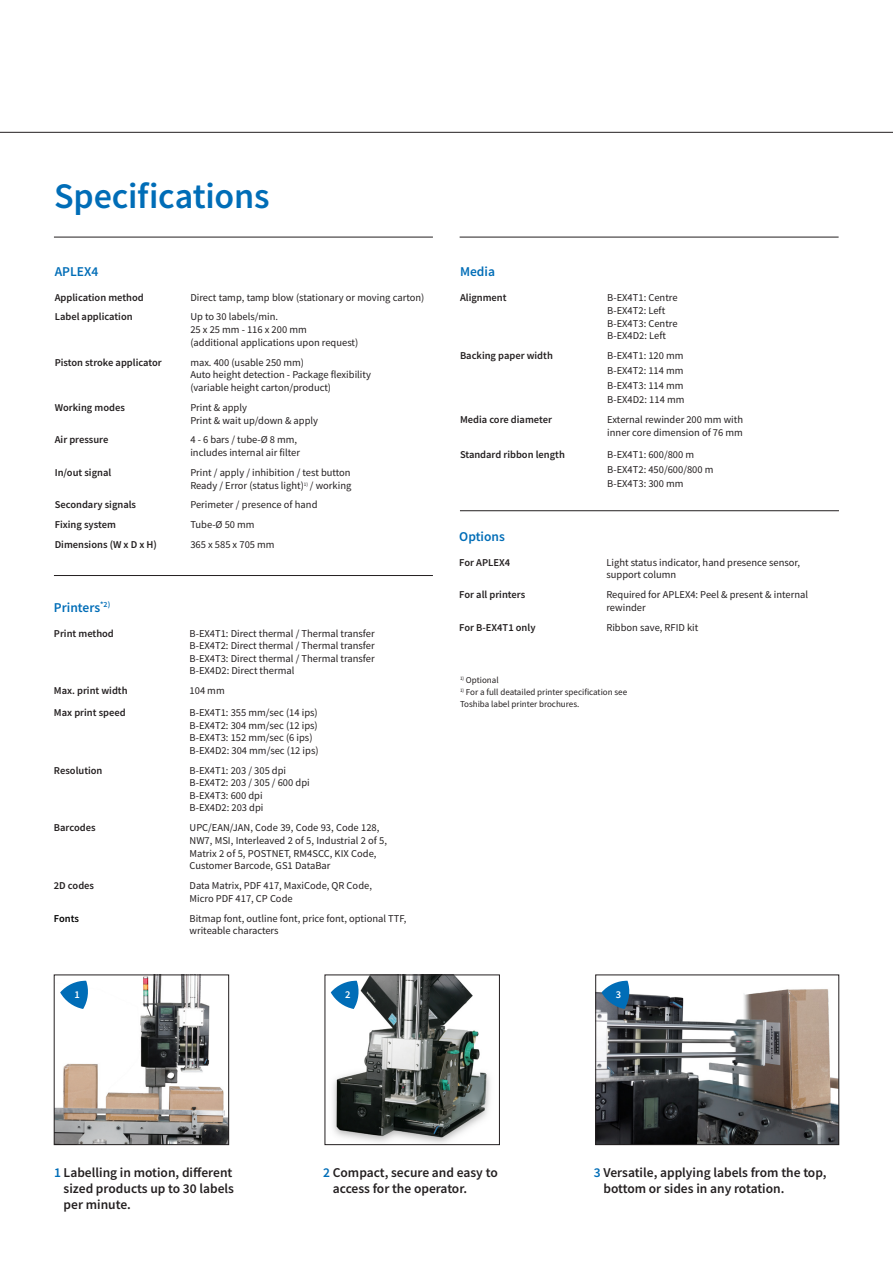
<style>
.page{position:relative;width:893px;height:1263px;background:#fff}
.page>*{position:absolute;margin:0;border:0;box-sizing:border-box;transform-origin:0 0}
.Section_title_gradie{font:500 36px "Toshiba Sans";letter-spacing:-.005em;color:#006db7}
.t1{font:500 13.5px/16.2px "Toshiba Sans";color:#231f20}
.Table_section_tiltes{font:500 13.5px "Toshiba Sans";color:#006db7}
.Table_text_Bold{font:10.5px/12.6px "Toshiba Sans";color:#231f20}
.Table_text_Bold-2{font:500 10.5px "Toshiba Sans";color:#231f20}
.Table_text_Roman{font:10.5px "Toshiba Sans";color:#231f20}
.Table_text_Bold-3{font:500 10.5px "Toshiba Sans";letter-spacing:-.005em;color:#000}
.t2{font:500 10.5px "Toshiba Sans";color:#fff}
.t3{font:9px/12px "Toshiba Sans";color:#231f20}
.s1{color:#006db7}
</style>
<div class="page">
<hr style="left:0;top:132px;width:893px;height:1px;background:#231f20">
<hr style="left:54px;top:237px;width:379px;height:1px;background:#231f20">
<hr style="left:54px;top:575px;width:379px;height:1px;background:#231f20">
<hr style="left:460px;top:237px;width:379px;height:1px;background:#231f20">
<hr style="left:460px;top:510px;width:379px;height:1px;background:#231f20">
<img style="left:56px;top:977px;width:171px;height:166px">
<div style="left:54px;top:975px;width:175px;height:170px;border:1px solid #231f20"></div>
<svg style="left:60px;top:981px;width:29px;height:28px"></svg>
<img style="left:330px;top:977px;width:160px;height:166px">
<div style="left:325px;top:975px;width:175px;height:170px;border:1px solid #231f20"></div>
<svg style="left:331px;top:981px;width:29px;height:28px"></svg>
<img style="left:597px;top:980px;width:240px;height:163px">
<div style="left:595px;top:975px;width:244px;height:170px;border:1px solid #231f20"></div>
<svg style="left:601px;top:981px;width:30px;height:28px"></svg>
<p class="Section_title_gradie" style="left:54px;top:173px;width:217px">Specifications</p>
<p class="Table_section_tiltes" style="left:55px;top:262px;width:45px">APLEX4</p>
<p class="Table_text_Bold-2" style="left:55px;top:290px;width:90px">Application method</p>
<p class="Table_text_Bold" style="left:190px;top:291px;width:236px">Direct tamp, tamp blow (stationary or moving carton)</p>
<p class="Table_text_Bold-2" style="left:55px;top:310px;width:79px">Label application</p>
<p class="Table_text_Roman" style="left:190px;top:310px;width:89px">Up to 30 labels/min.</p>
<p class="Table_text_Roman" style="left:190px;top:323px;width:118px">25 x 25 mm - 116 x 200 mm</p>
<p class="Table_text_Roman" style="left:190px;top:336px;width:169px">(additional applications upon request)</p>
<p class="Table_text_Bold-2" style="left:55px;top:355px;width:109px">Piston stroke applicator</p>
<p class="Table_text_Bold" style="left:190px;top:356px;width:115px">max. 400 (usable 250 mm)</p>
<p class="Table_text_Bold" style="left:190px;top:369px;width:182px">Auto height detection - Package flexibility</p>
<p class="Table_text_Bold" style="left:190px;top:381px;width:142px">(variable height carton/product)</p>
<p class="Table_text_Bold-2" style="left:55px;top:401px;width:72px">Working modes</p>
<p class="Table_text_Bold" style="left:190px;top:401px;width:58px">Print &amp; apply</p>
<p class="Table_text_Bold" style="left:190px;top:414px;width:129px">Print &amp; wait up/down &amp; apply</p>
<p class="Table_text_Bold-2" style="left:55px;top:433px;width:55px">Air pressure</p>
<p class="Table_text_Bold" style="left:190px;top:434px;width:108px">4 - 6 bars / tube-Ø 8 mm,</p>
<p class="Table_text_Bold" style="left:190px;top:446px;width:111px">includes internal air filter</p>
<p class="Table_text_Bold-2" style="left:55px;top:465px;width:58px">In/out signal</p>
<p class="Table_text_Bold" style="left:190px;top:466px;width:162px">Print / apply / inhibition / test button</p>
<p class="Table_text_Bold" style="left:190px;top:479px;width:162px">Ready / Error (status light)<sup>1)</sup> / working</p>
<p class="Table_text_Bold-2" style="left:55px;top:498px;width:83px">Secondary signals</p>
<p class="Table_text_Bold" style="left:190px;top:498px;width:129px">Perimeter / presence of hand</p>
<p class="Table_text_Bold-2" style="left:55px;top:518px;width:63px">Fixing system</p>
<p class="Table_text_Bold" style="left:190px;top:518px;width:66px">Tube-Ø 50 mm</p>
<p class="Table_text_Bold-2" style="left:55px;top:538px;width:104px">Dimensions (W x D x H)</p>
<p class="Table_text_Bold" style="left:190px;top:538px;width:86px">365 x 585 x 705 mm</p>
<p class="Table_section_tiltes" style="left:54px;top:598px;width:58px">Printers<sup>*2)</sup></p>
<p class="Table_text_Bold-2" style="left:54px;top:626px;width:61px">Print method</p>
<p class="Table_text_Bold" style="left:190px;top:627px;width:187px">B-EX4T1: Direct thermal / Thermal transfer</p>
<p class="Table_text_Bold" style="left:190px;top:639px;width:187px">B-EX4T2: Direct thermal / Thermal transfer</p>
<p class="Table_text_Bold" style="left:190px;top:652px;width:187px">B-EX4T3: Direct thermal / Thermal transfer</p>
<p class="Table_text_Bold" style="left:190px;top:665px;width:106px">B-EX4D2: Direct thermal</p>
<p class="Table_text_Bold-2" style="left:54px;top:684px;width:75px">Max. print width</p>
<p class="Table_text_Bold" style="left:190px;top:684px;width:37px">104 mm</p>
<p class="Table_text_Bold-2" style="left:54px;top:706px;width:73px">Max print speed</p>
<p class="Table_text_Bold" style="left:190px;top:706px;width:130px">B-EX4T1: 355 mm/sec (14 ips)</p>
<p class="Table_text_Bold" style="left:190px;top:719px;width:130px">B-EX4T2: 304 mm/sec (12 ips)</p>
<p class="Table_text_Bold" style="left:190px;top:731px;width:124px">B-EX4T3: 152 mm/sec (6 ips)</p>
<p class="Table_text_Bold" style="left:190px;top:744px;width:131px">B-EX4D2: 304 mm/sec (12 ips)</p>
<p class="Table_text_Bold-2" style="left:54px;top:763px;width:50px">Resolution</p>
<p class="Table_text_Bold" style="left:190px;top:764px;width:98px">B-EX4T1: 203 / 305 dpi</p>
<p class="Table_text_Bold" style="left:190px;top:776px;width:122px">B-EX4T2: 203 / 305 / 600 dpi</p>
<p class="Table_text_Bold" style="left:190px;top:789px;width:75px">B-EX4T3: 600 dpi</p>
<p class="Table_text_Bold" style="left:190px;top:802px;width:75px">B-EX4D2: 203 dpi</p>
<p class="Table_text_Bold-2" style="left:54px;top:821px;width:43px">Barcodes</p>
<p class="Table_text_Bold" style="left:190px;top:821px;width:199px">UPC/EAN/JAN, Code 39, Code 93, Code 128,<br>NW7, MSI, Interleaved 2 of 5, Industrial 2 of 5,</p>
<p class="Table_text_Bold" style="left:190px;top:847px;width:188px">Matrix 2 of 5, POSTNET, RM4SCC, KIX Code,</p>
<p class="Table_text_Bold" style="left:190px;top:859px;width:142px">Customer Barcode, GS1 DataBar</p>
<p class="Table_text_Bold-2" style="left:54px;top:879px;width:42px">2D codes</p>
<p class="Table_text_Bold" style="left:190px;top:879px;width:184px">Data Matrix, PDF 417, MaxiCode, QR Code,</p>
<p class="Table_text_Bold" style="left:190px;top:892px;width:105px">Micro PDF 417, CP Code</p>
<p class="Table_text_Bold-3" style="left:54px;top:911px;width:27px">Fonts</p>
<p class="Table_text_Bold" style="left:190px;top:912px;width:218px">Bitmap font, outline font, price font, optional TTF, writeable characters</p>
<p class="Table_section_tiltes" style="left:460px;top:263px;width:37px">Media</p>
<p class="Table_text_Bold-2" style="left:460px;top:291px;width:48px">Alignment</p>
<p class="Table_text_Roman" style="left:607px;top:291px;width:72px">B-EX4T1: Centre</p>
<p class="Table_text_Roman" style="left:607px;top:304px;width:59px">B-EX4T2: Left</p>
<p class="Table_text_Roman" style="left:607px;top:316px;width:72px">B-EX4T3: Centre</p>
<p class="Table_text_Roman" style="left:607px;top:329px;width:60px">B-EX4D2: Left</p>
<p class="Table_text_Bold-2" style="left:460px;top:349px;width:94px">Backing paper width</p>
<p class="Table_text_Bold" style="left:607px;top:349px;width:78px">B-EX4T1: 120 mm</p>
<p class="Table_text_Bold" style="left:607px;top:364px;width:78px">B-EX4T2: 114 mm</p>
<p class="Table_text_Bold" style="left:607px;top:379px;width:78px">B-EX4T3: 114 mm</p>
<p class="Table_text_Bold" style="left:607px;top:394px;width:79px">B-EX4D2: 114 mm</p>
<p class="Table_text_Bold-2" style="left:460px;top:413px;width:93px">Media core diameter</p>
<p class="Table_text_Bold" style="left:607px;top:413px;width:137px">External rewinder 200 mm with inner core dimension of 76 mm</p>
<p class="Table_text_Bold-2" style="left:460px;top:448px;width:106px">Standard ribbon length</p>
<p class="Table_text_Bold" style="left:607px;top:448px;width:88px">B-EX4T1: 600/800 m</p>
<p class="Table_text_Bold" style="left:607px;top:463px;width:108px">B-EX4T2: 450/600/800 m</p>
<p class="Table_text_Bold" style="left:607px;top:478px;width:78px">B-EX4T3: 300 mm</p>
<p class="Table_section_tiltes" style="left:459px;top:527px;width:47px">Options</p>
<p class="Table_text_Bold-2" style="left:459px;top:555px;width:52px">For APLEX4</p>
<p class="Table_text_Bold" style="left:606px;top:556px;width:195px">Light status indicator, hand presence sensor, support column</p>
<p class="Table_text_Bold-2" style="left:459px;top:588px;width:67px">For all printers</p>
<p class="Table_text_Bold" style="left:606px;top:588px;width:203px">Required for APLEX4: Peel &amp; present &amp; internal rewinder</p>
<p class="Table_text_Bold-2" style="left:459px;top:620px;width:78px">For B-EX4T1 only</p>
<p class="Table_text_Bold" style="left:606px;top:621px;width:93px">Ribbon save, RFID kit</p>
<p class="t3" style="left:460px;top:674px;width:40px"><sup>1)</sup> Optional</p>
<p class="t3" style="left:460px;top:686px;width:169px"><sup>1)</sup> For a full deatailed printer specification see<br>Toshiba label printer brochures.</p>
<p class="t2" style="left:74px;top:987px;width:7px">1</p>
<p class="t2" style="left:345px;top:987px;width:7px">2</p>
<p class="t2" style="left:616px;top:987px;width:7px">3</p>
<p class="t1" style="left:64px;top:1164px;width:172px;text-indent:-10px"><span class="s1">1</span> Labelling in motion, different sized products up to 30 labels per minute.</p>
<p class="t1" style="left:333px;top:1164px;width:166px;text-indent:-10px"><span class="s1">2</span> Compact, secure and easy to access for the operator.</p>
<p class="t1" style="left:603px;top:1164px;width:225px;text-indent:-10px"><span class="s1">3</span> Versatile, applying labels from the top, bottom or sides in any rotation.</p>
</div>
